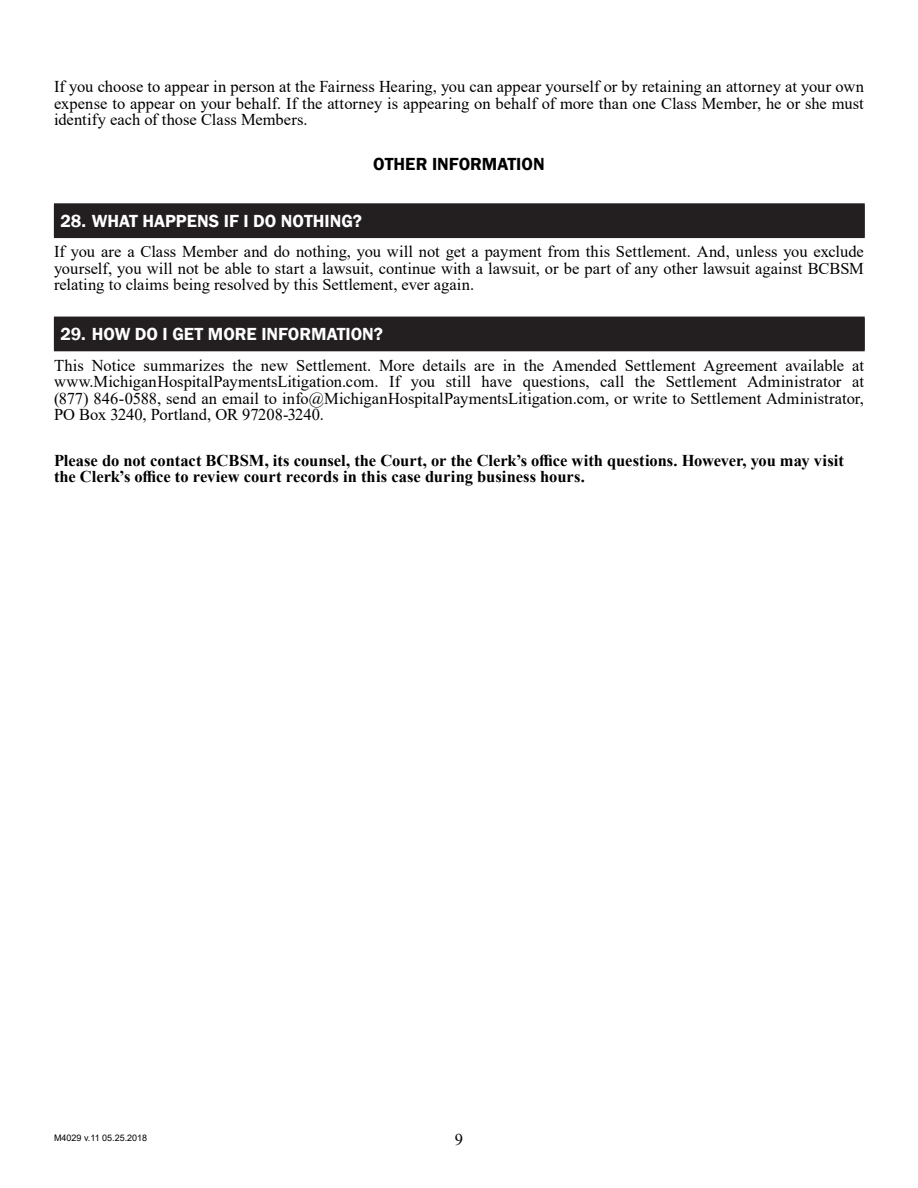
<style>
.page{position:relative;width:918px;height:1188px;background:#fff}
.page>*{position:absolute;margin:0;border:0;box-sizing:border-box;transform-origin:0 0}
.t1{font:600 18px "Franklin Gothic";color:#fff}
.Black_H1{font:600 18px "Franklin Gothic";color:#000}
.Body_Copy{font:16.5px/16.5px "Times New Roman";color:#000;text-align:justify}
.do_not_contact_capti{font:700 16.5px/16.5px "Times New Roman";color:#000}
.t2{font:9px "Arial";color:#000}
</style>
<div class="page">
<div style="left:54px;top:204px;width:810px;height:34px;background:#231f20"></div>
<hr style="left:54px;top:203px;width:811px;height:1px;background:#231f20">
<hr style="left:864px;top:204px;width:1px;height:33px;background:#231f20">
<hr style="left:54px;top:237px;width:811px;height:1px;background:#231f20">
<div style="left:54px;top:317px;width:810px;height:34px;background:#231f20"></div>
<hr style="left:864px;top:317px;width:1px;height:33px;background:#231f20">
<hr style="left:54px;top:350px;width:811px;height:1px;background:#231f20">
<p class="Body_Copy" style="left:54px;top:78px;width:812px">If you choose to appear in person at the Fairness Hearing, you can appear yourself or by retaining an attorney at your own expense to appear on your behalf. If the attorney is appearing on behalf of more than one Class Member, he or she must identify each of those Class Members.</p>
<p class="Black_H1" style="left:373px;top:153px;width:173px">OTHER INFORMATION</p>
<p class="t1" style="left:60px;top:210px;width:303px">28. WHAT HAPPENS IF I DO NOTHING?</p>
<p class="Body_Copy" style="left:54px;top:243px;width:811px">If you are a Class Member and do nothing, you will not get a payment from this Settlement. And, unless you exclude yourself, you will not be able to start a lawsuit, continue with a lawsuit, or be part of any other lawsuit against BCBSM relating to claims being resolved by this Settlement, ever again.</p>
<p class="t1" style="left:60px;top:323px;width:324px">29. HOW DO I GET MORE INFORMATION?</p>
<p class="Body_Copy" style="left:54px;top:356px;width:812px">This Notice summarizes the new Settlement. More details are in the Amended Settlement Agreement available at www.MichiganHospitalPaymentsLitigation.com. If you still have questions, call the Settlement Administrator at (877) 846-0588, send an email to info@MichiganHospitalPaymentsLitigation.com, or write to Settlement Administrator, PO Box 3240, Portland, OR 97208-3240.</p>
<p class="do_not_contact_capti" style="left:54px;top:452px;width:791px">Please do not contact BCBSM, its counsel, the Court, or the Clerk’s office with questions. However, you may visit the Clerk’s office to review court records in this case during business hours.</p>
<p class="t2" style="left:54px;top:1131px;width:95px">M4029 v.11 05.25.2018</p>
<p class="Body_Copy" style="left:455px;top:1131px;width:10px">9</p>
</div>
